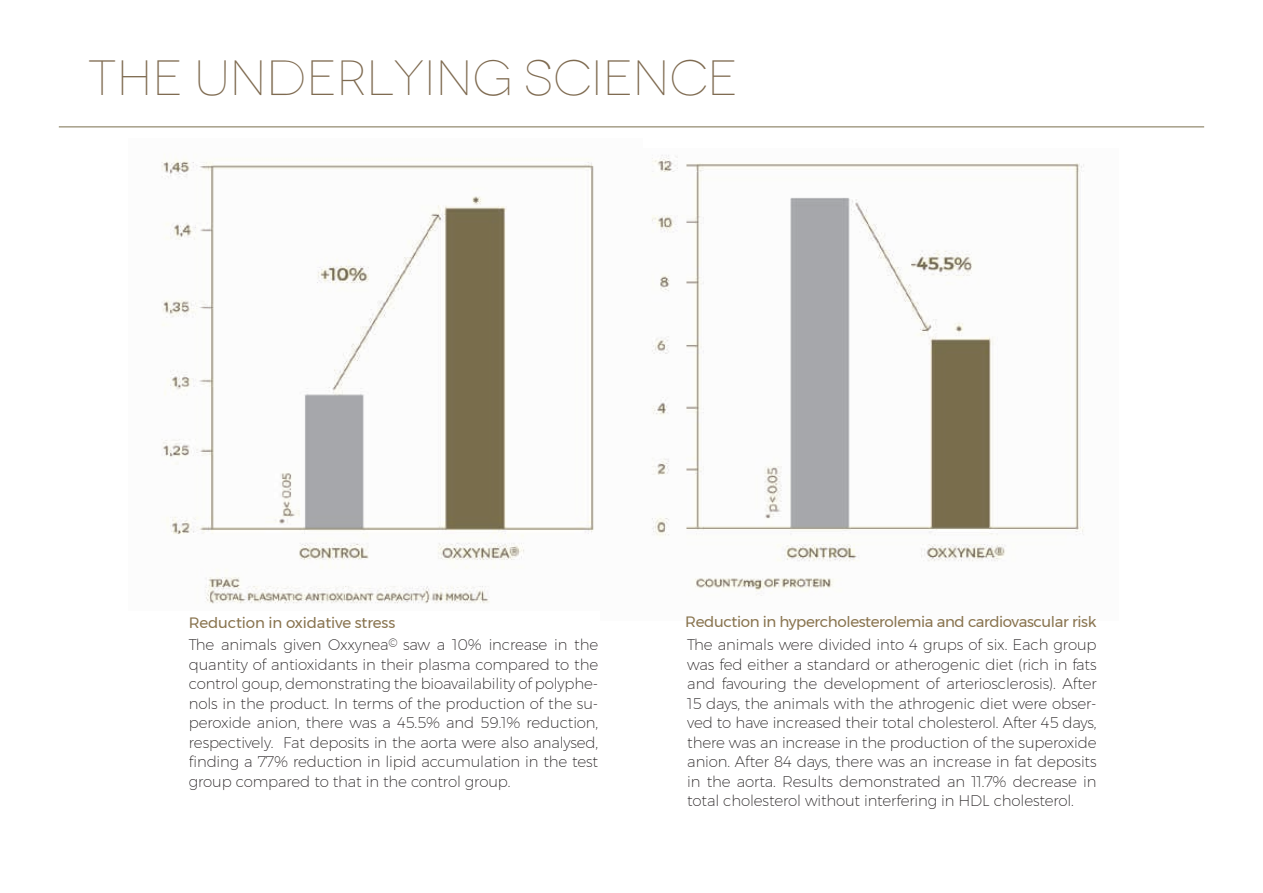
<style>
.page{position:relative;width:1263px;height:893px;background:#fff}
.page>*{position:absolute;margin:0;border:0;box-sizing:border-box;transform-origin:0 0}
.t1{font:200 expanded 49.5px "Novecento";color:#7f6b51}
.t2{font:200 15px/19.5px "Montserrat";letter-spacing:-.01em;color:#231f20;text-align:justify}
.t3{font:15px "Montserrat";letter-spacing:-.025em;color:#89744f}
</style>
<div class="page">
<hr style="left:59px;top:126px;width:1145px;height:1px;background:#7a6e4e">
<img style="left:161px;top:159px;width:433px;height:445px">
<img style="left:652px;top:155px;width:432px;height:441px">
<h1 class="t1" style="left:88px;top:49px;width:651px">THE UNDERLYING SCIENCE</h1>
<p class="t3" style="left:189px;top:611px;width:208px">Reduction in oxidative stress</p>
<p class="t3" style="left:685px;top:610px;width:413px">Reduction in hypercholesterolemia and cardiovascular risk</p>
<p class="t2" style="left:189px;top:635px;width:411px">The animals given Oxxynea<sup>©</sup> saw a 10% increase in the quantity of antioxidants in their plasma compared to the control goup, demonstrating the bioavailability of polyphe&shy;nols in the product. In terms of the production of the su&shy;peroxide anion, there was a 45.5% and 59.1% reduction, respectively. Fat deposits in the aorta were also analysed, finding a 77% reduction in lipid accumulation in the test group compared to that in the control group.</p>
<p class="t2" style="left:687px;top:635px;width:411px">The animals were divided into 4 grups of six. Each group was fed either a standard or atherogenic diet (rich in fats and favouring the development of arteriosclerosis). After 15 days, the animals with the athrogenic diet were obser&shy;ved to have increased their total cholesterol. After 45 days, there was an increase in the production of the superoxide anion. After 84 days, there was an increase in fat deposits in the aorta. Results demonstrated an 11.7% decrease in total cholesterol without interfering in HDL cholesterol.</p>
</div>
